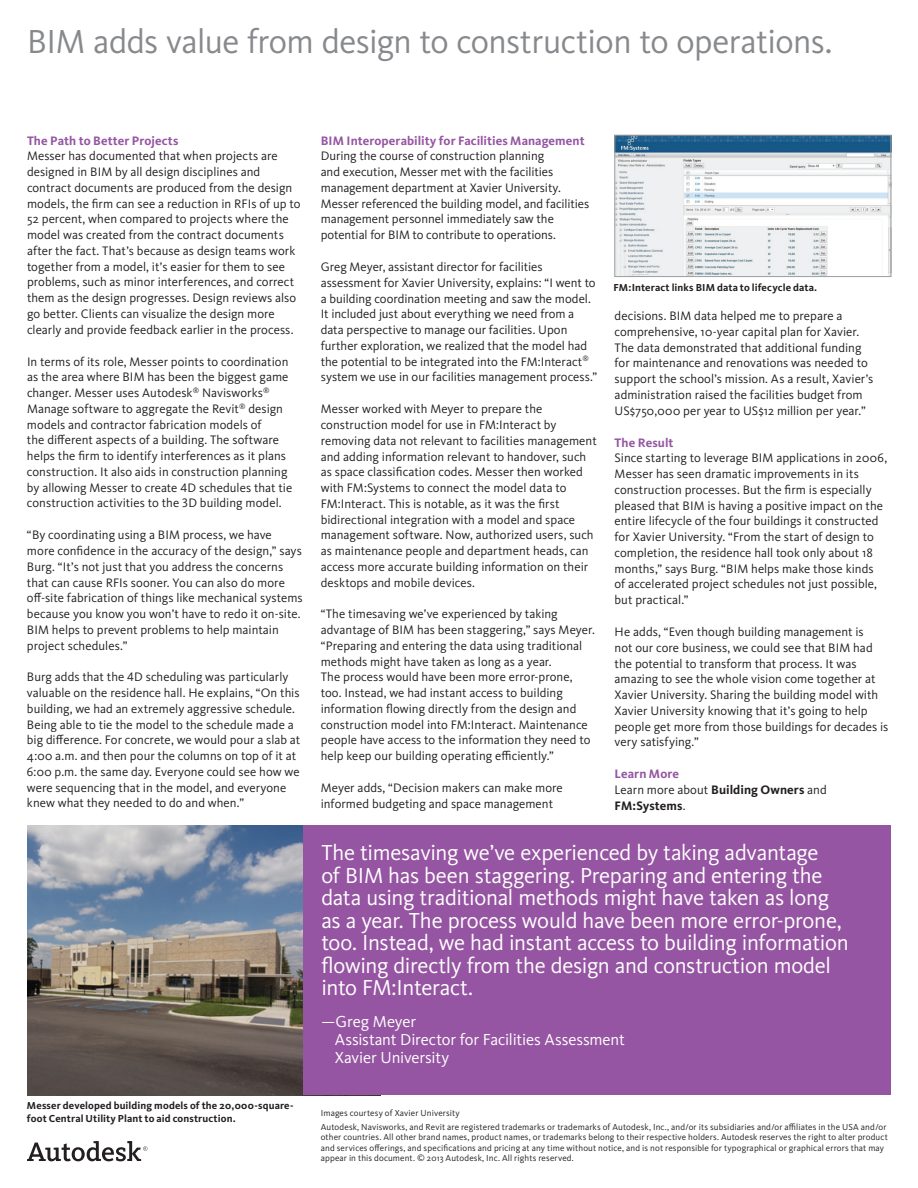
<style>
.page{position:relative;width:918px;height:1188px;background:#fff}
.page>*{position:absolute;margin:0;border:0;box-sizing:border-box;transform-origin:0 0}
.t1{font:34.5px "Kievit Pro";letter-spacing:-.015em;color:#87898c}
.t2{font:22.5px/22.5px "Kievit Pro";letter-spacing:-.015em;color:#fff}
.t3{font:16.5px/18px "Kievit Pro";letter-spacing:-.01em;color:#fff}
.t4{font:12.75px/15.8px "Kievit Pro";color:#231f20}
.t5{font:700 12.75px "Kievit Pro";letter-spacing:.005em;color:#9655a2}
.t6{font:700 12.75px/15.8px "Kievit Pro";letter-spacing:.005em;color:#231f20}
.t7{font:700 10.5px/13.5px "Kievit Pro";letter-spacing:.01em;color:#231f20}
.t8{font:9px/10.5px "Kievit Pro";letter-spacing:.015em;color:#231f20}
.s1{color:#9655a2}
.s2{font-weight:400}
</style>
<div class="page">
<img style="left:27px;top:825px;width:276px;height:270px">
<div style="left:303px;top:825px;width:588px;height:270px;background:#9655a2"></div>
<svg style="left:27px;top:1141px;width:120px;height:20px"></svg>
<img style="left:617px;top:137px;width:272px;height:138px">
<div style="left:615px;top:135px;width:276px;height:142px;border:1px solid #9d9fa2"></div>
<h1 class="t1" style="left:27px;top:21px;width:807px">BIM adds value from design to construction to operations.</h1>
<p class="t5" style="left:27px;top:133px;width:153px">The Path to Better Projects</p>
<p class="t4" style="left:27px;top:148px;width:275px">Messer has documented that when projects are designed in BIM by all design disciplines and contract documents are produced from the design models, the firm can see a reduction in RFIs of up to 52 percent, when compared to projects where the model was created from the contract documents after the fact. That’s because as design teams work together from a model, it’s easier for them to see problems, such as minor interferences, and correct them as the design progresses. Design reviews also go better. Clients can visualize the design more clearly and provide feedback earlier in the process.</p>
<p class="t4" style="left:27px;top:353px;width:267px">In terms of its role, Messer points to coordination as the area where BIM has been the biggest game changer. Messer uses Autodesk<sup>®</sup> Navisworks<sup>® </sup>Manage software to aggregate the Revit<sup>®</sup> design models and contractor fabrication models of<br>the different aspects of a building. The software helps the firm to identify interferences as it plans construction. It also aids in construction planning by allowing Messer to create 4D schedules that tie construction activities to the 3D building model.</p>
<p class="t4" style="left:27px;top:527px;width:277px">“By coordinating using a BIM process, we have<br>more confidence in the accuracy of the design,” says Burg. “It’s not just that you address the concerns that can cause RFIs sooner. You can also do more off-site fabrication of things like mechanical systems because you know you won’t have to redo it on-site.<br>BIM helps to prevent problems to help maintain project schedules.”</p>
<p class="t4" style="left:27px;top:669px;width:275px">Burg adds that the 4D scheduling was particularly valuable on the residence hall. He explains, “On this building, we had an extremely aggressive schedule.<br>Being able to tie the model to the schedule made a big difference. For concrete, we would pour a slab at 4:00 a.m. and then pour the columns on top of it at 6:00 p.m. the same day. Everyone could see how we were sequencing that in the model, and everyone knew what they needed to do and when.”</p>
<p class="t7" style="left:27px;top:1098px;width:268px">Messer developed building models of the 20,000-square&shy;foot Central Utility Plant to aid construction.</p>
<p class="t5" style="left:321px;top:133px;width:265px">BIM Interoperability for Facilities Management</p>
<p class="t4" style="left:321px;top:148px;width:270px">During the course of construction planning<br>and execution, Messer met with the facilities management department at Xavier University.<br>Messer referenced the building model, and facilities management personnel immediately saw the potential for BIM to contribute to operations.</p>
<p class="t4" style="left:321px;top:259px;width:278px">Greg Meyer, assistant director for facilities assessment for Xavier University, explains: “I went to a building coordination meeting and saw the model.<br>It included just about everything we need from a data perspective to manage our facilities. Upon further exploration, we realized that the model had the potential to be integrated into the FM:Interact<sup>® </sup>system we use in our facilities management process.”</p>
<p class="t4" style="left:321px;top:401px;width:278px">Messer worked with Meyer to prepare the construction model for use in FM:Interact by removing data not relevant to facilities management and adding information relevant to handover, such as space classification codes. Messer then worked with FM:Systems to connect the model data to FM:Interact. This is notable, as it was the first bidirectional integration with a model and space management software. Now, authorized users, such as maintenance people and department heads, can access more accurate building information on their desktops and mobile devices.</p>
<p class="t4" style="left:321px;top:606px;width:276px">“The timesaving we’ve experienced by taking advantage of BIM has been staggering,” says Meyer. “Preparing and entering the data using traditional methods might have taken as long as a year.<br>The process would have been more error-prone, too. Instead, we had instant access to building information flowing directly from the design and construction model into FM:Interact. Maintenance people have access to the information they need to help keep our building operating efficiently.”</p>
<p class="t4" style="left:321px;top:780px;width:244px">Meyer adds, “Decision makers can make more informed budgeting and space management</p>
<p class="t7" style="left:614px;top:281px;width:205px">FM:Interact links BIM data to lifecycle data.</p>
<p class="t4" style="left:615px;top:308px;width:260px">decisions. BIM data helped me to prepare a comprehensive, 10-year capital plan for Xavier.<br>The data demonstrated that additional funding for maintenance and renovations was needed to support the school’s mission. As a result, Xavier’s administration raised the facilities budget from US$750,000 per year to US$12 million per year.”</p>
<p class="t5" style="left:615px;top:435px;width:60px">The Result</p>
<p class="t4" style="left:615px;top:450px;width:274px">Since starting to leverage BIM applications in 2006, Messer has seen dramatic improvements in its construction processes. But the firm is especially pleased that BIM is having a positive impact on the entire lifecycle of the four buildings it constructed for Xavier University. “From the start of design to completion, the residence hall took only about 18 months,” says Burg. “BIM helps make those kinds of accelerated project schedules not just possible, but practical.”</p>
<p class="t4" style="left:615px;top:624px;width:275px">He adds, “Even though building management is<br>not our core business, we could see that BIM had the potential to transform that process. It was amazing to see the whole vision come together at Xavier University. Sharing the building model with Xavier University knowing that it’s going to help people get more from those buildings for decades is very satisfying.”</p>
<p class="t6" style="left:615px;top:766px;width:214px"><span class="s1">Learn More<br></span><span class="s2">Learn more about</span> Building Owners <span class="s2">and<br></span>FM:Systems<span class="s2">.</span></p>
<p class="t2" style="left:321px;top:841px;width:529px">The timesaving we’ve experienced by taking advantage<br>of BIM has been staggering. Preparing and entering the data using traditional methods might have taken as long as a year. The process would have been more error-prone, too. Instead, we had instant access to building information flowing directly from the design and construction model into FM:Interact.</p>
<p class="t3" style="left:335px;top:1012px;width:291px;text-indent:-13px">—Greg Meyer<br>Assistant Director for Facilities Assessment<br>Xavier University</p>
<p class="t8" style="left:321px;top:1106px;width:567px;line-height:13.8px">Images courtesy of Xavier University<br>Autodesk, Navisworks, and Revit are registered trademarks or trademarks of Autodesk, Inc., and/or its subsidiaries and/or affiliates in the USA and/or</p>
<p class="t8" style="left:321px;top:1132px;width:569px">other countries. All other brand names, product names, or trademarks belong to their respective holders. Autodesk reserves the right to alter product and services offerings, and specifications and pricing at any time without notice, and is not responsible for typographical or graphical errors that may appear in this document. © 2013 Autodesk, Inc. All rights reserved.</p>
</div>
